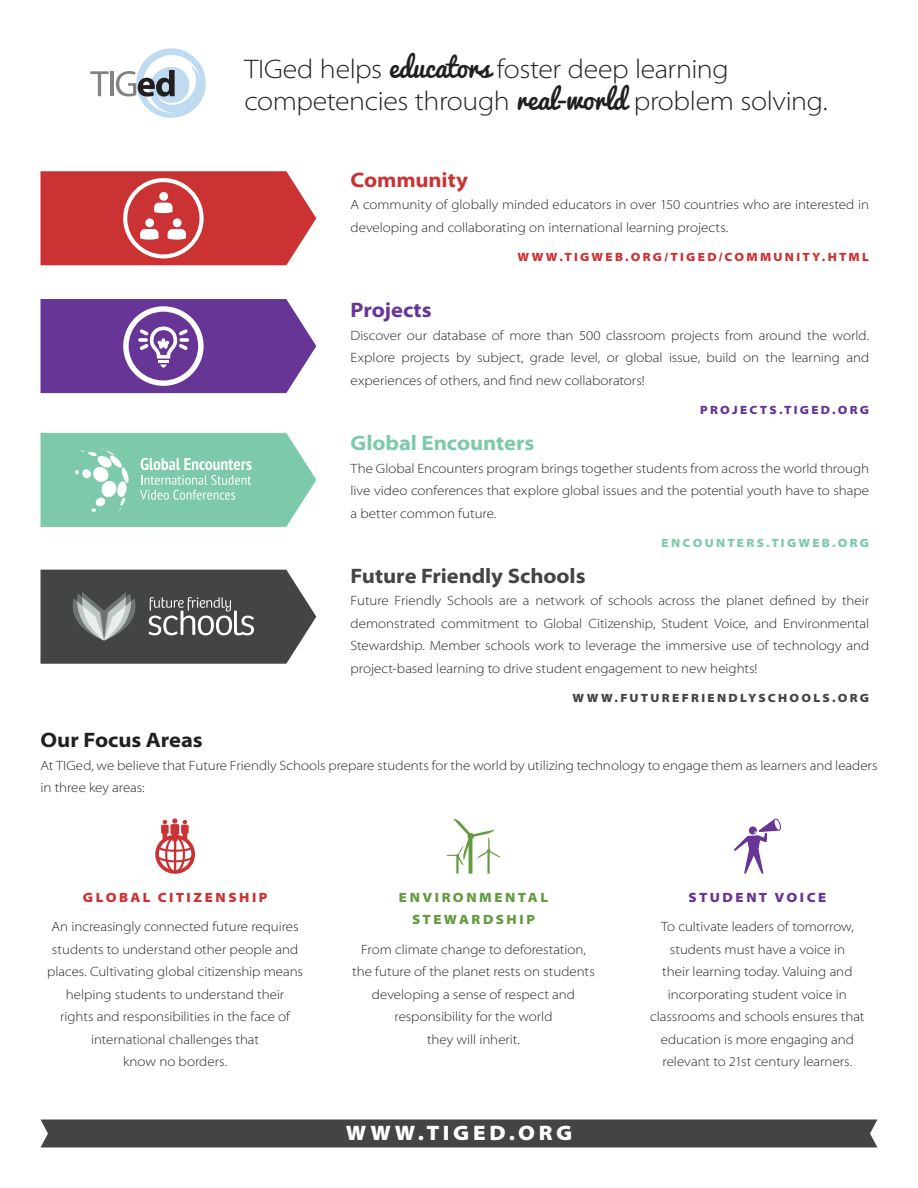
<style>
.page{position:relative;width:918px;height:1188px;background:#fff}
.page>*{position:absolute;margin:0;border:0;box-sizing:border-box;transform-origin:0 0}
.t1{font:300 semi-expanded 27px/31.5px "Myriad Pro";letter-spacing:-.015em;color:#231f20}
.t2{font:700 semi-expanded 21px "Myriad Pro";letter-spacing:-.005em;color:#424544}
.t3{font:700 semi-expanded 21px "Myriad Pro";letter-spacing:-.005em;color:#7dcaab}
.t4{font:700 semi-expanded 21px "Myriad Pro";letter-spacing:-.005em;color:#231f20}
.t5{font:900 semi-expanded 21px "Myriad Pro";letter-spacing:.18em;color:#fff}
.t6{font:700 semi-expanded 21px "Myriad Pro";letter-spacing:-.005em;color:#cb3233}
.t7{font:700 semi-expanded 21px "Myriad Pro";letter-spacing:-.005em;color:#673595}
.t8{font:300 semi-expanded 13.5px/22.5px "Myriad Pro";color:#231f20;text-align:justify}
.t9{font:900 semi-expanded 13.5px/22.5px "Myriad Pro";letter-spacing:.18em;color:#649b41;text-align:center}
.t10{font:900 semi-expanded 13.5px "Myriad Pro";letter-spacing:.185em;color:#cb3233}
.t11{font:900 semi-expanded 13.5px "Myriad Pro";letter-spacing:.185em;color:#673595}
.t12{font:900 semi-expanded 12px "Myriad Pro";letter-spacing:.19em;color:#cb3233}
.t13{font:900 semi-expanded 12px "Myriad Pro";letter-spacing:.19em;color:#424544}
.t14{font:900 semi-expanded 12px "Myriad Pro";letter-spacing:.19em;color:#7dcaab}
.t15{font:900 semi-expanded 12px "Myriad Pro";letter-spacing:.185em;color:#673595}
.s1{font-family:"Pacifico";font-weight:400;font-stretch:normal}
</style>
<div class="page">
<div style="left:136px;top:48px;width:70px;height:70px;background:#bedbf2;border-radius:50%"></div>
<svg style="left:90px;top:71px;width:19px;height:25px"></svg>
<hr style="left:110px;top:71px;width:4px;height:25px;background:#808285">
<svg style="left:116px;top:55px;width:88px;height:59px"></svg>
<svg style="left:40px;top:171px;width:276px;height:94px;background:#d14b4b"></svg>
<div style="left:173px;top:218px;width:9px;height:9px;background:#fff;border-radius:50%"></div>
<svg style="left:40px;top:570px;width:276px;height:94px;background:#595c5b"></svg>
<svg style="left:40px;top:433px;width:276px;height:94px;background:#8fd1b7"></svg>
<svg style="left:155px;top:818px;width:40px;height:56px"></svg>
<svg style="left:446px;top:819px;width:55px;height:55px"></svg>
<svg style="left:734px;top:818px;width:47px;height:56px"></svg>
<svg style="left:40px;top:299px;width:276px;height:94px;background:#794da2"></svg>
<div style="left:40px;top:1120px;width:838px;height:28px;background:#424544"></div>
<p class="t1" style="left:245px;top:53px;width:585px">TIGed helps <span class="s1">educators</span> foster deep learning competencies through <span class="s1">real-world</span> problem solving.</p>
<p class="t6" style="left:351px;top:166px;width:119px">Community</p>
<p class="t8" style="left:351px;top:194px;width:520px">A community of globally minded educators in over 150 countries who are interested in developing and collaborating on international learning projects.</p>
<p class="t12" style="left:518px;top:249px;width:353px">WWW.TIGWEB.ORG/TIGED/COMMUNITY.HTML</p>
<p class="t7" style="left:351px;top:297px;width:83px">Projects</p>
<p class="t8" style="left:351px;top:324px;width:520px">Discover our database of more than 500 classroom projects from around the world.<br>Explore projects by subject, grade level, or global issue, build on the learning and experiences of others, and find new collaborators!</p>
<p class="t15" style="left:700px;top:402px;width:170px">PROJECTS.TIGED.ORG</p>
<p class="t3" style="left:351px;top:429px;width:185px">Global Encounters</p>
<p class="t8" style="left:351px;top:457px;width:520px">The Global Encounters program brings together students from across the world through live video conferences that explore global issues and the potential youth have to shape a better common future.</p>
<p class="t14" style="left:662px;top:535px;width:209px">ENCOUNTERS.TIGWEB.ORG</p>
<p class="t2" style="left:351px;top:562px;width:236px">Future Friendly Schools</p>
<p class="t8" style="left:351px;top:590px;width:520px">Future Friendly Schools are a network of schools across the planet defined by their demonstrated commitment to Global Citizenship, Student Voice, and Environmental Stewardship. Member schools work to leverage the immersive use of technology and project-based learning to drive student engagement to new heights!</p>
<p class="t13" style="left:573px;top:690px;width:298px">WWW.FUTUREFRIENDLYSCHOOLS.ORG</p>
<p class="t4" style="left:40px;top:726px;width:164px">Our Focus Areas</p>
<p class="t8" style="left:40px;top:754px;width:839px">At TIGed, we believe that Future Friendly Schools prepare students for the world by utilizing technology to engage them as learners and leaders in three key areas:</p>
<p class="t10" style="left:83px;top:888px;width:186px">GLOBAL CITIZENSHIP</p>
<p class="t8" style="left:47px;top:915px;width:258px;text-align:center">An increasingly connected future requires students to understand other people and places. Cultivating global citizenship means helping students to understand their<br>rights and responsibilities in the face of international challenges that<br>know no borders.</p>
<p class="t9" style="left:399px;top:886px;width:151px">ENVIRONMENTAL<br>STEWARDSHIP</p>
<p class="t8" style="left:352px;top:938px;width:244px;text-align:center">From climate change to deforestation, the future of the planet rests on students developing a sense of respect and responsibility for the world<br>they will inherit.</p>
<p class="t5" style="left:346px;top:1119px;width:228px">WWW.TIGED.ORG</p>
<p class="t11" style="left:688px;top:888px;width:139px">STUDENT VOICE</p>
<p class="t8" style="left:650px;top:915px;width:216px;text-align:center">To cultivate leaders of tomorrow, students must have a voice in<br>their learning today. Valuing and incorporating student voice in classrooms and schools ensures that education is more engaging and relevant to 21st century learners.</p>
</div>
